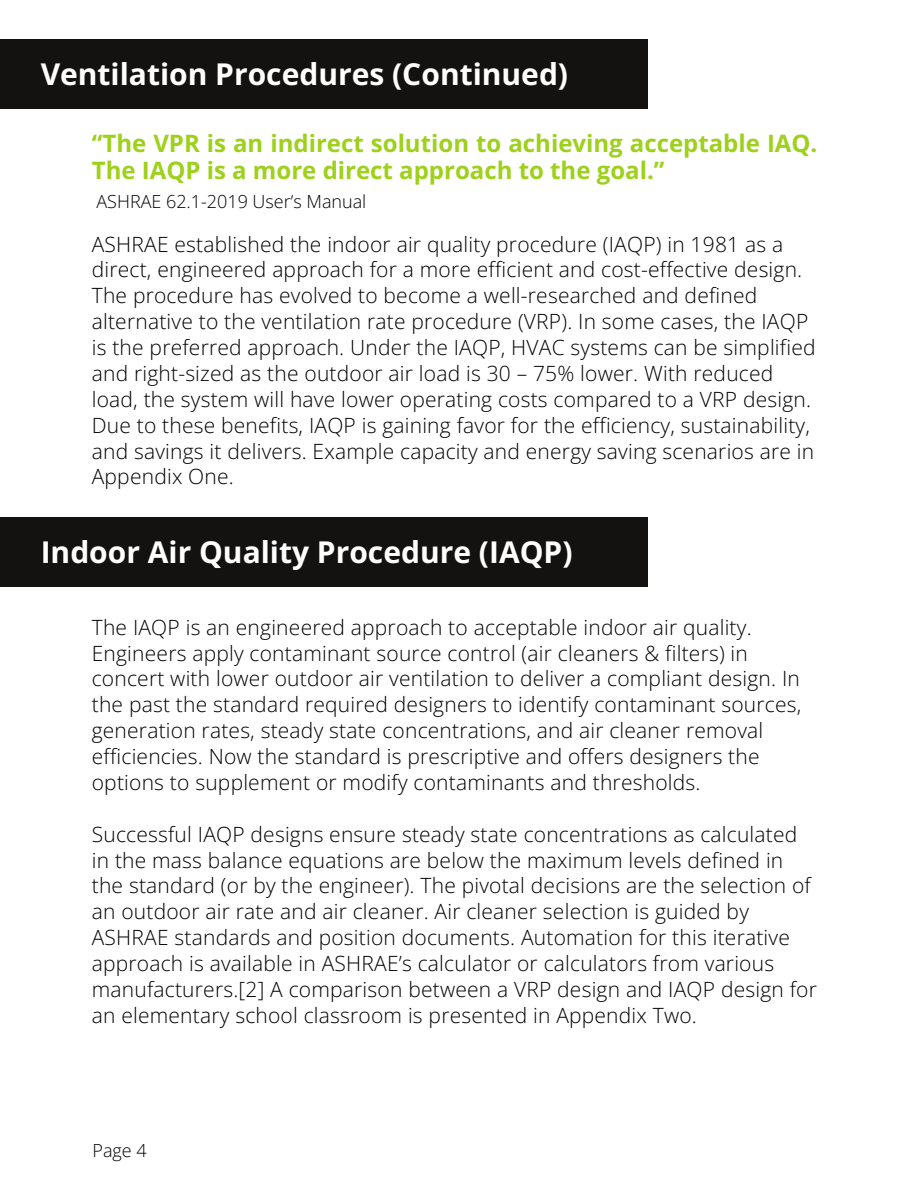
<style>
.page{position:relative;width:918px;height:1188px;background:#fff}
.page>*{position:absolute;margin:0;border:0;box-sizing:border-box;transform-origin:0 0}
.t1{font:700 30px "Open Sans";color:#fff}
.t2{font:700 24px/27px "Open Sans";color:#9dd11a}
.t3{font:300 21px/25.8px "Open Sans";letter-spacing:.01em;color:#000}
.t4{font:300 18px "Open Sans";color:#000}
</style>
<div class="page">
<div style="left:0;top:40px;width:648px;height:69px;background:#131211"></div>
<div style="left:0;top:517px;width:648px;height:70px;background:#131211"></div>
<h3 class="t1" style="left:41px;top:53px;width:529px">Ventilation Procedures (Continued)</h3>
<h3 class="t2" style="left:92px;top:129px;width:727px">“The VPR is an indirect solution to achieving acceptable IAQ.<br>The IAQP is a more direct approach to the goal.”</h3>
<h3 class="t4" style="left:96px;top:189px;width:271px">ASHRAE 62.1-2019 User’s Manual</h3>
<h1 class="t3" style="left:92px;top:231px;width:725px">ASHRAE established the indoor air quality procedure (IAQP) in 1981 as a direct, engineered approach for a more efficient and cost-effective design.<br>The procedure has evolved to become a well-researched and defined alternative to the ventilation rate procedure (VRP). In some cases, the IAQP is the preferred approach. Under the IAQP, HVAC systems can be simplified and right-sized as the outdoor air load is 30 – 75% lower. With reduced load, the system will have lower operating costs compared to a VRP design.<br>Due to these benefits, IAQP is gaining favor for the efficiency, sustainability, and savings it delivers. Example capacity and energy saving scenarios are in Appendix One.</h1>
<p class="t1" style="left:41px;top:531px;width:533px">Indoor Air Quality Procedure (IAQP)</p>
<h1 class="t3" style="left:92px;top:614px;width:711px">The IAQP is an engineered approach to acceptable indoor air quality.<br>Engineers apply contaminant source control (air cleaners &amp; filters) in concert with lower outdoor air ventilation to deliver a compliant design. In the past the standard required designers to identify contaminant sources, generation rates, steady state concentrations, and air cleaner removal efficiencies. Now the standard is prescriptive and offers designers the options to supplement or modify contaminants and thresholds.</h1>
<h2 class="t3" style="left:92px;top:821px;width:727px">Successful IAQP designs ensure steady state concentrations as calculated in the mass balance equations are below the maximum levels defined in the standard (or by the engineer). The pivotal decisions are the selection of an outdoor air rate and air cleaner. Air cleaner selection is guided by ASHRAE standards and position documents. Automation for this iterative approach is available in ASHRAE’s calculator or calculators from various manufacturers.[2] A comparison between a VRP design and IAQP design for an elementary school classroom is presented in Appendix Two.</h2>
<h3 class="t4" style="left:93px;top:1138px;width:56px">Page 4</h3>
</div>
